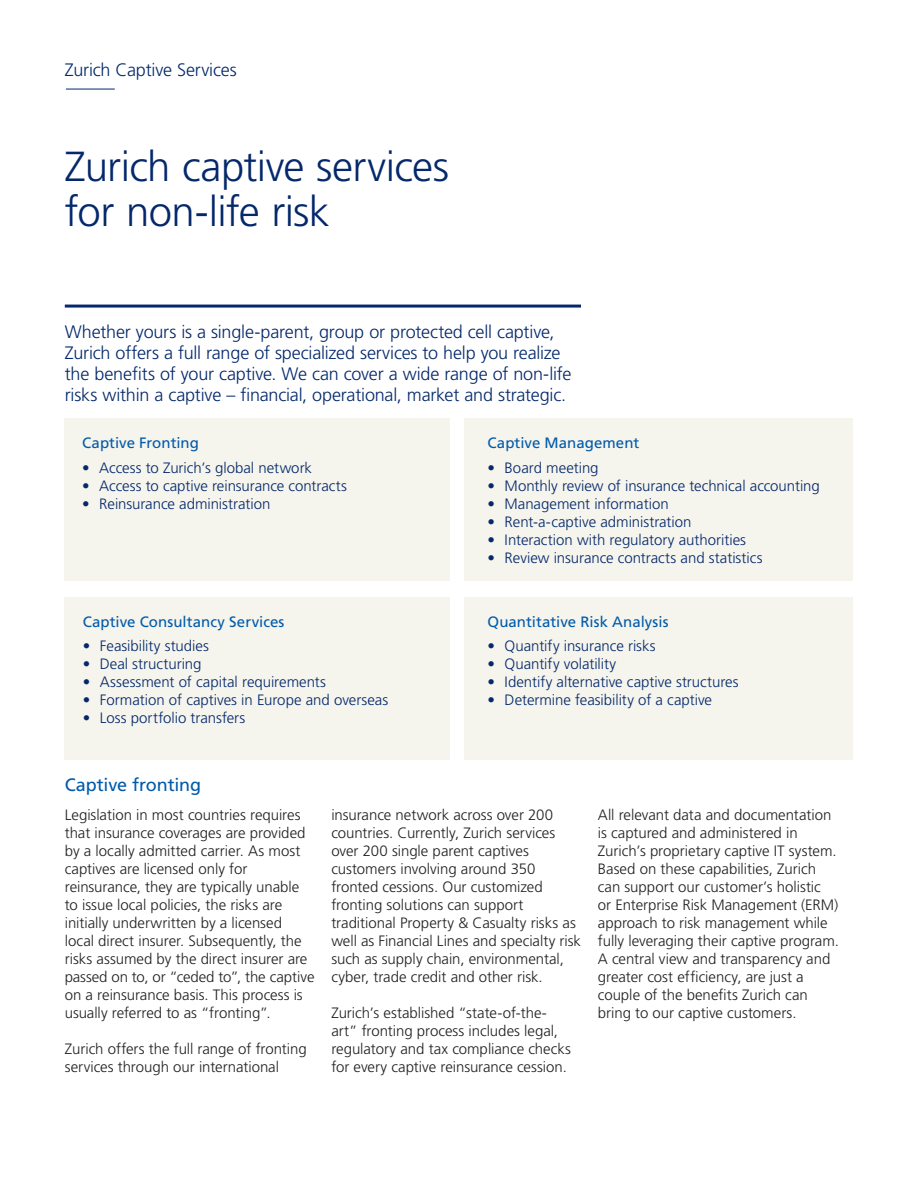
<style>
.page{position:relative;width:918px;height:1188px;background:#fff}
.page>*{position:absolute;margin:0;border:0;box-sizing:border-box;transform-origin:0 0}
.TITLE_001_Light_28_3{font:300 42px/45px "Frutiger LT Std";letter-spacing:-.015em;color:#04286b}
.SUB_001_Light_12_14{font:300 18px/21px "Frutiger LT Std";letter-spacing:-.01em;color:#04286b}
.SUB_002_55Roman_12_1{font:18px "Frutiger LT Std";letter-spacing:-.005em;color:#015aaa}
.BODY_001_Light_10_12{font:300 15px/18px "Frutiger LT Std";color:#231f20}
.Bullet_001_Light_10{font:300 15px "Frutiger LT Std";color:#04286b}
.SUB_003_55_BLUE1{font:15px "Frutiger LT Std";color:#015aaa}
</style>
<div class="page">
<hr style="left:65px;top:305px;width:516px;height:3px;background:#04286b">
<div style="left:65px;top:419px;width:385px;height:162px;background:#f5f4ed"></div>
<div style="left:465px;top:597px;width:388px;height:163px;background:#f5f4ed"></div>
<div style="left:65px;top:597px;width:385px;height:163px;background:#f5f4ed"></div>
<div style="left:465px;top:419px;width:388px;height:162px;background:#f5f4ed"></div>
<hr style="left:66px;top:89px;width:49px;height:1px;background:#04286b">
<p class="SUB_001_Light_12_14" style="left:65px;top:60px;width:173px">Zurich Captive Services</p>
<p class="TITLE_001_Light_28_3" style="left:65px;top:144px;width:386px">Zurich captive services for non-life risk</p>
<p class="SUB_001_Light_12_14" style="left:65px;top:321px;width:508px">Whether yours is a single-parent, group or protected cell captive, Zurich offers a full range of specialized services to help you realize the benefits of your captive. We can cover a wide range of non-life risks within a captive – financial, operational, market and strategic.</p>
<p class="SUB_003_55_BLUE1" style="left:82px;top:434px;width:118px">Captive Fronting</p>
<p class="Bullet_001_Light_10" style="left:82px;top:460px;width:231px">• Access to Zurich’s global network</p>
<p class="Bullet_001_Light_10" style="left:82px;top:478px;width:266px">• Access to captive reinsurance contracts</p>
<p class="Bullet_001_Light_10" style="left:82px;top:496px;width:190px">• Reinsurance administration</p>
<p class="SUB_003_55_BLUE1" style="left:83px;top:613px;width:203px">Captive Consultancy Services</p>
<p class="Bullet_001_Light_10" style="left:83px;top:637px;width:128px">• Feasibility studies</p>
<p class="Bullet_001_Light_10" style="left:83px;top:655px;width:120px">• Deal structuring</p>
<p class="Bullet_001_Light_10" style="left:83px;top:673px;width:245px">• Assessment of capital requirements</p>
<p class="Bullet_001_Light_10" style="left:83px;top:691px;width:307px">• Formation of captives in Europe and overseas</p>
<p class="Bullet_001_Light_10" style="left:83px;top:709px;width:164px">• Loss portfolio transfers</p>
<p class="SUB_002_55Roman_12_1" style="left:65px;top:774px;width:138px">Captive fronting</p>
<p class="SUB_003_55_BLUE1" style="left:488px;top:434px;width:153px">Captive Management</p>
<p class="Bullet_001_Light_10" style="left:488px;top:460px;width:113px">• Board meeting</p>
<p class="Bullet_001_Light_10" style="left:488px;top:478px;width:334px">• Monthly review of insurance technical accounting</p>
<p class="Bullet_001_Light_10" style="left:488px;top:496px;width:183px">• Management information</p>
<p class="Bullet_001_Light_10" style="left:488px;top:514px;width:206px">• Rent-a-captive administration</p>
<p class="Bullet_001_Light_10" style="left:488px;top:532px;width:260px">• Interaction with regulatory authorities</p>
<p class="Bullet_001_Light_10" style="left:488px;top:550px;width:277px">• Review insurance contracts and statistics</p>
<p class="SUB_003_55_BLUE1" style="left:488px;top:613px;width:182px">Quantitative Risk Analysis</p>
<p class="Bullet_001_Light_10" style="left:488px;top:637px;width:170px">• Quantify insurance risks</p>
<p class="Bullet_001_Light_10" style="left:488px;top:655px;width:130px">• Quantify volatility</p>
<p class="Bullet_001_Light_10" style="left:488px;top:673px;width:253px">• Identify alternative captive structures</p>
<p class="Bullet_001_Light_10" style="left:488px;top:691px;width:226px">• Determine feasibility of a captive</p>
<p class="BODY_001_Light_10_12" style="left:65px;top:806px;width:251px">Legislation in most countries requires that insurance coverages are provided by a locally admitted carrier. As most captives are licensed only for reinsurance, they are typically unable to issue local policies, the risks are initially underwritten by a licensed local direct insurer. Subsequently, the risks assumed by the direct insurer are passed on to, or “ceded to”, the captive on a reinsurance basis. This process is usually referred to as “fronting”.</p>
<p class="BODY_001_Light_10_12" style="left:65px;top:1040px;width:243px">Zurich offers the full range of fronting services through our international</p>
<p class="BODY_001_Light_10_12" style="left:331px;top:806px;width:251px">insurance network across over 200 countries. Currently, Zurich services over 200 single parent captives customers involving around 350 fronted cessions. Our customized fronting solutions can support traditional Property &amp; Casualty risks as well as Financial Lines and specialty risk such as supply chain, environmental, cyber, trade credit and other risk.</p>
<p class="BODY_001_Light_10_12" style="left:331px;top:1004px;width:241px">Zurich’s established “state-of-the&shy;art” fronting process includes legal, regulatory and tax compliance checks for every captive reinsurance cession.</p>
<p class="BODY_001_Light_10_12" style="left:598px;top:806px;width:243px">All relevant data and documentation is captured and administered in Zurich’s proprietary captive IT system.<br>Based on these capabilities, Zurich can support our customer’s holistic<br>or Enterprise Risk Management (ERM) approach to risk management while fully leveraging their captive program.<br>A central view and transparency and greater cost efficiency, are just a couple of the benefits Zurich can bring to our captive customers.</p>
</div>
